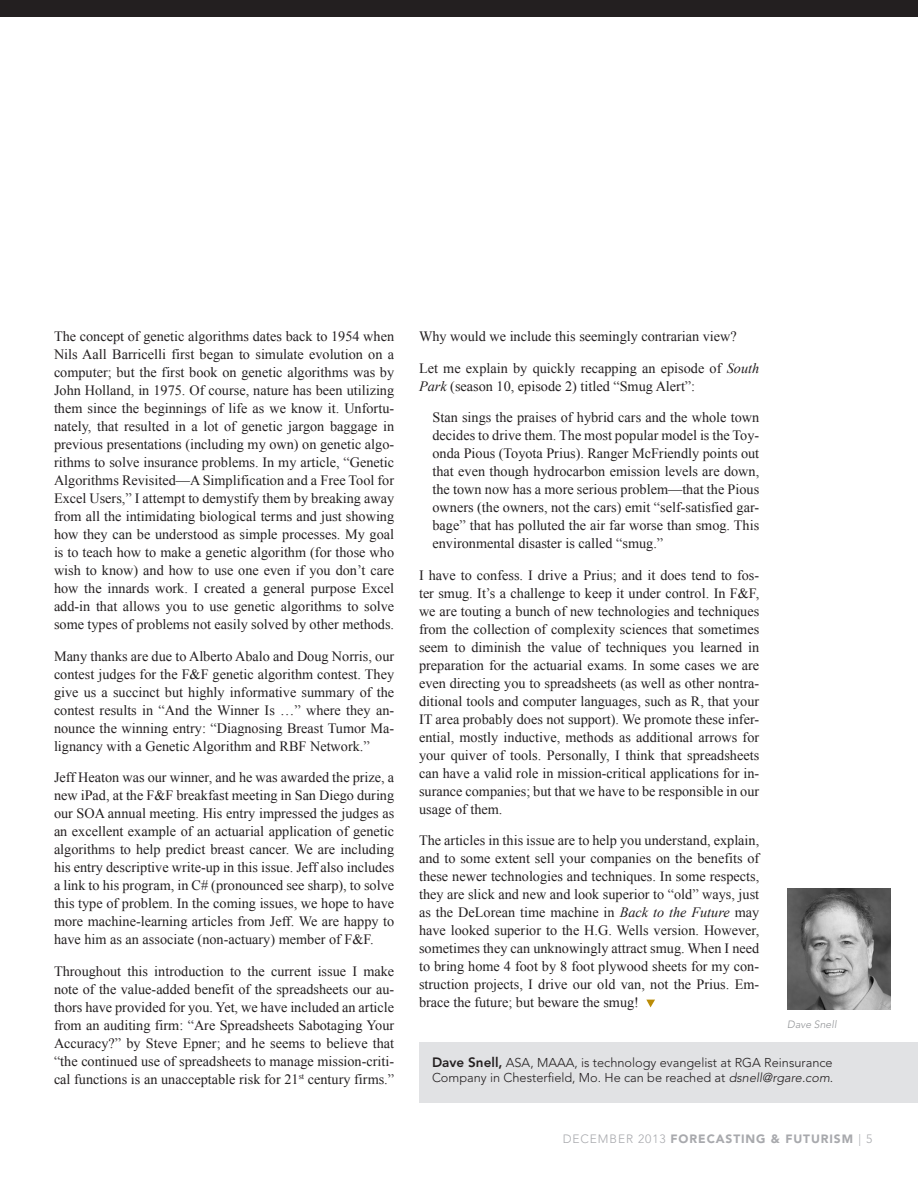
<style>
.page{position:relative;width:918px;height:1188px;background:#fff}
.page>*{position:absolute;margin:0;border:0;box-sizing:border-box;transform-origin:0 0}
.Body_general{font:14.25px/18px "Times New Roman";color:#231f20;text-align:justify}
.Author_bio_format{font:300 12.75px/15.8px "Avenir LT Std";color:#231f20}
.t1{font:900 12px "Avenir LT Std";letter-spacing:.075em;color:#a8a9ad}
.t2{font:italic 300 10.5px "Avenir LT Std";color:#939598}
.s1{font-style:italic}
.s2{font-weight:800;font-size:13.5px}
.s3{font-weight:300}
</style>
<div class="page">
<div style="left:0;top:0;width:918px;height:16px;background:#231f20"></div>
<svg style="left:646px;top:1000px;width:9px;height:7px"></svg>
<div style="left:420px;top:1043px;width:498px;height:60px;background:#e1e2e4"></div>
<img style="left:787px;top:889px;width:104px;height:121px">
<p class="Body_general" style="left:54px;top:327px;width:342px">The concept of genetic algorithms dates back to 1954 when Nils Aall Barricelli first began to simulate evolution on a computer; but the first book on genetic algorithms was by John Holland, in 1975. Of course, nature has been utilizing them since the beginnings of life as we know it. Unfortu&shy;nately, that resulted in a lot of genetic jargon baggage in previous presentations (including my own) on genetic algo&shy;rithms to solve insurance problems. In my article, “Genetic Algorithms Revisited—A Simplification and a Free Tool for Excel Users,” I attempt to demystify them by breaking away from all the intimidating biological terms and just showing how they can be understood as simple processes. My goal is to teach how to make a genetic algorithm (for those who wish to know) and how to use one even if you don’t care how the innards work. I created a general purpose Excel add-in that allows you to use genetic algorithms to solve some types of problems not easily solved by other methods.</p>
<p class="Body_general" style="left:54px;top:647px;width:342px">Many thanks are due to Alberto Abalo and Doug Norris, our contest judges for the F&amp;F genetic algorithm contest. They give us a succinct but highly informative summary of the contest results in “And the Winner Is …” where they an&shy;nounce the winning entry: “Diagnosing Breast Tumor Ma&shy;lignancy with a Genetic Algorithm and RBF Network.”</p>
<p class="Body_general" style="left:54px;top:768px;width:342px">Jeff Heaton was our winner, and he was awarded the prize, a new iPad, at the F&amp;F breakfast meeting in San Diego during our SOA annual meeting. His entry impressed the judges as an excellent example of an actuarial application of genetic algorithms to help predict breast cancer. We are including his entry descriptive write-up in this issue. Jeff also includes a link to his program, in C# (pronounced see sharp), to solve this type of problem. In the coming issues, we hope to have more machine-learning articles from Jeff. We are happy to have him as an associate (non-actuary) member of F&amp;F.</p>
<p class="Body_general" style="left:54px;top:962px;width:342px">Throughout this introduction to the current issue I make note of the value-added benefit of the spreadsheets our au&shy;thors have provided for you. Yet, we have included an article from an auditing firm: “Are Spreadsheets Sabotaging Your Accuracy?” by Steve Epner; and he seems to believe that “the continued use of spreadsheets to manage mission-criti&shy;cal functions is an unacceptable risk for 21<sup>st</sup> century firms.”</p>
<p class="Body_general" style="left:419px;top:327px;width:319px">Why would we include this seemingly contrarian view?</p>
<p class="Body_general" style="left:419px;top:359px;width:342px">Let me explain by quickly recapping an episode of <span class="s1">South<br>Park</span> (season 10, episode 2) titled “Smug Alert”:</p>
<p class="Body_general" style="left:433px;top:408px;width:328px">Stan sings the praises of hybrid cars and the whole town decides to drive them. The most popular model is the Toy&shy;onda Pious (Toyota Prius). Ranger McFriendly points out that even though hydrocarbon emission levels are down, the town now has a more serious problem—that the Pious owners (the owners, not the cars) emit “self-satisfied gar&shy;bage” that has polluted the air far worse than smog. This environmental disaster is called “smug.”</p>
<p class="Body_general" style="left:419px;top:566px;width:342px">I have to confess. I drive a Prius; and it does tend to fos&shy;ter smug. It’s a challenge to keep it under control. In F&amp;F, we are touting a bunch of new technologies and techniques from the collection of complexity sciences that sometimes seem to diminish the value of techniques you learned in preparation for the actuarial exams. In some cases we are even directing you to spreadsheets (as well as other nontra&shy;ditional tools and computer languages, such as R, that your IT area probably does not support). We promote these infer&shy;ential, mostly inductive, methods as additional arrows for your quiver of tools. Personally, I think that spreadsheets can have a valid role in mission-critical applications for in&shy;surance companies; but that we have to be responsible in our usage of them.</p>
<p class="Body_general" style="left:419px;top:831px;width:342px">The articles in this issue are to help you understand, explain, and to some extent sell your companies on the benefits of these newer technologies and techniques. In some respects, they are slick and new and look superior to “old” ways, just as the DeLorean time machine in <span class="s1">Back to the Future</span> may have looked superior to the H.G. Wells version. However, sometimes they can unknowingly attract smug. When I need to bring home 4 foot by 8 foot plywood sheets for my con&shy;struction projects, I drive our old van, not the Prius. Em&shy;brace the future; but beware the smug!</p>
<p class="t2" style="left:787px;top:1018px;width:51px">Dave Snell</p>
<p class="Author_bio_format" style="left:432px;top:1054px;width:403px"><span class="s2">Dave Snell,</span> ASA, MAAA, is technology evangelist at RGA Reinsurance<br>Company in Chesterfield, Mo. He can be reached at <span class="s1">dsnell@rgare.com.</span></p>
<p class="t1" style="left:563px;top:1132px;width:311px"><span class="s3">DECEMBER 2013</span> FORECASTING &amp; FUTURISM <span class="s3">| 5</span></p>
</div>
